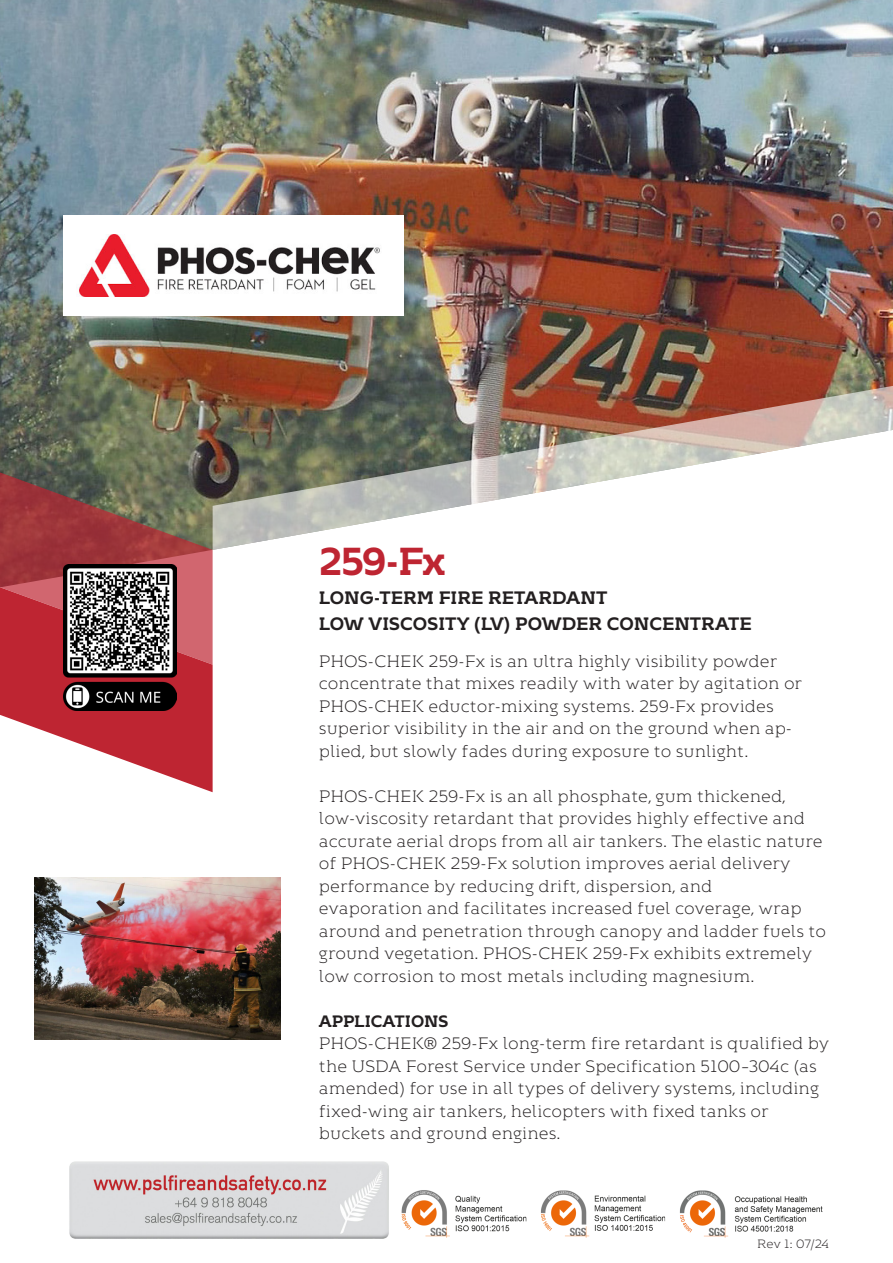
<style>
.page{position:relative;width:893px;height:1263px;background:#fff}
.page>*{position:absolute;margin:0;border:0;box-sizing:border-box;transform-origin:0 0}
.t1{font:700 39px "Kontrapunkt Bob";color:#be2532}
.t2{font:700 18px "Kontrapunkt Bob";color:#231f20}
.t3{font:300 16.5px/22.5px "Kontrapunkt Bob";color:#231f20}
.t4{font:700 16.5px "Kontrapunkt Bob";color:#231f20}
.t5{font:300 12px "Kontrapunkt Bob";letter-spacing:-.01em;color:#231f20}
</style>
<div class="page">
<img style="left:0;top:0;width:893px;height:465px">
<svg style="left:0;top:465px;width:213px;height:327px"></svg>
<img style="left:213px;top:382px;width:680px;height:168px">
<img style="left:69px;top:1161px;width:754px;height:78px">
<div style="left:64px;top:215px;width:340px;height:101px;background:#fff"></div>
<img style="left:79px;top:234px;width:301px;height:62px">
<img style="left:35px;top:877px;width:246px;height:162px">
<img style="left:64px;top:565px;width:112px;height:145px">
<p class="t1" style="left:319px;top:539px;width:129px">259‑Fx</p>
<p class="t2" style="left:319px;top:588px;width:290px">LONG-TERM FIRE RETARDANT</p>
<p class="t2" style="left:319px;top:613px;width:434px">LOW VISCOSITY (LV) POWDER CONCENTRATE</p>
<p class="t3" style="left:319px;top:650px;width:485px">PHOS‑CHEK 259‑Fx is an ultra highly visibility powder concentrate that mixes readily with water by agitation or<br>PHOS- CHEK eductor-mixing systems. 259-Fx provides</p>
<p class="t3" style="left:319px;top:718px;width:475px">superior visibility in the air and on the ground when ap‑ plied, but slowly fades during exposure to sunlight.</p>
<p class="t3" style="left:319px;top:785px;width:468px">PHOS- CHEK 259-Fx is an all phosphate, gum thickened,</p>
<p class="t3" style="left:319px;top:808px;width:505px">low-viscosity retardant that provides highly effective and accurate aerial drops from all air tankers. The elastic nature of PHOS- CHEK 259-Fx solution improves aerial delivery</p>
<p class="t3" style="left:319px;top:875px;width:395px">performance by reducing drift, dispersion, and</p>
<p class="t3" style="left:319px;top:898px;width:509px">evaporation and facilitates increased fuel coverage, wrap around and penetration through canopy and ladder fuels to ground vegetation. PHOS- CHEK 259-Fx exhibits extremely low corrosion to most metals including magnesium.</p>
<p class="t4" style="left:319px;top:1012px;width:131px">APPLICATIONS</p>
<p class="t3" style="left:319px;top:1033px;width:512px">PHOS‑CHEK® 259‑Fx long-term fire retardant is qualified by the USDA Forest Service under Specification 5100–304c (as</p>
<p class="t3" style="left:319px;top:1078px;width:502px">amended) for use in all types of delivery systems, including fixed-wing air tankers, helicopters with fixed tanks or</p>
<p class="t3" style="left:319px;top:1123px;width:243px">buckets and ground engines.</p>
<p class="t5" style="left:757px;top:1238px;width:73px">Rev 1: 07/24</p>
</div>
